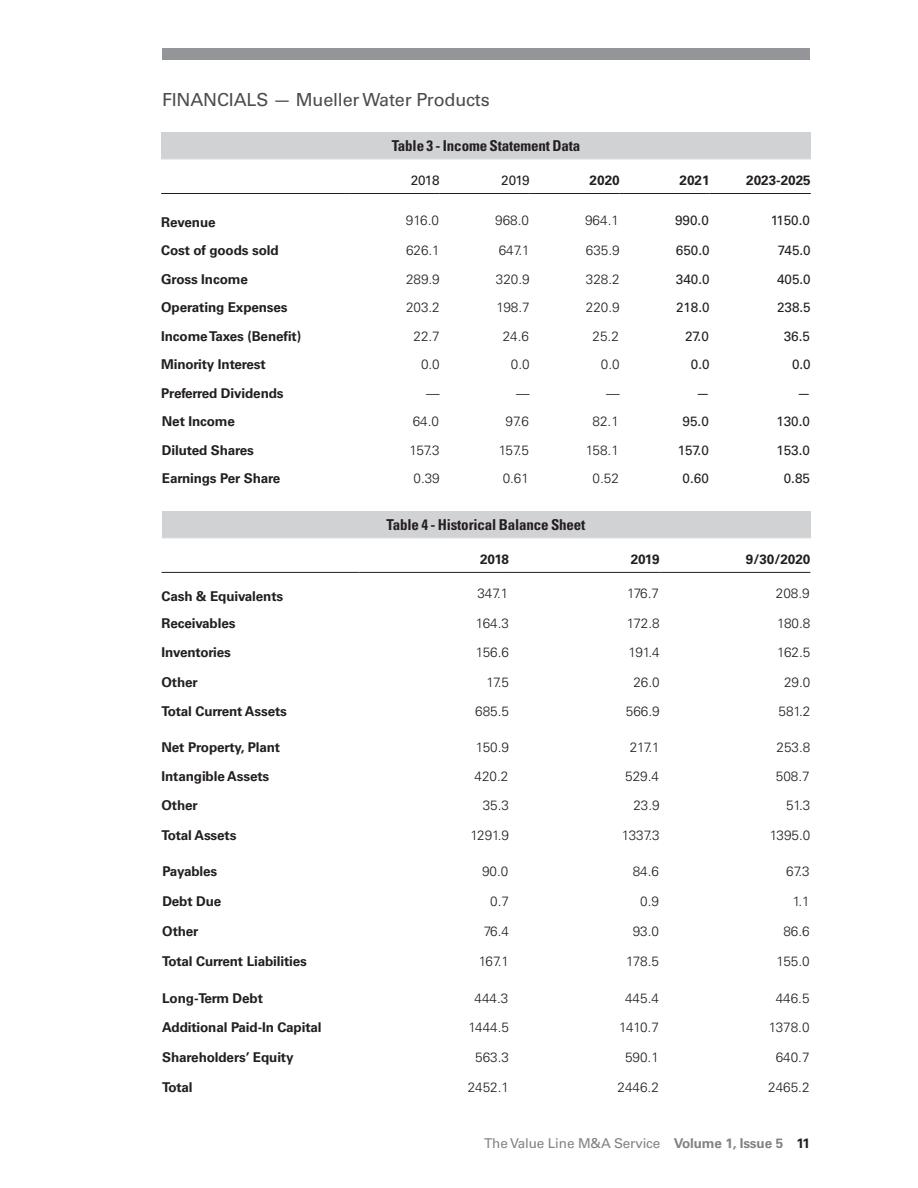
<style>
.page{position:relative;width:918px;height:1188px;background:#fff}
.page>*{position:absolute;margin:0;border:0;box-sizing:border-box;transform-origin:0 0}
.t1{font:18px "Univers LT Std";letter-spacing:-.01em;color:#4b4c4d}
.t2{font:700 condensed 15px "Univers LT Std";letter-spacing:-.01em;color:#231f20}
.t3{font:700 13.5px "Univers LT Std";letter-spacing:-.01em;color:#231f20}
.t4{font:300 13.5px "Univers LT Std";color:#231f20}
.t5{font:13.5px "Univers LT Std";color:#231f20}
.t6{font:13.5px "Univers LT Std";letter-spacing:-.01em;color:#808285}
.s1{font-weight:700}
.s2{font-weight:700;color:#231f20}
</style>
<div class="page">
<div style="left:162px;top:48px;width:648px;height:12px;background:#939598"></div>
<div style="left:161px;top:132px;width:650px;height:27px;background:#d1d2d4"></div>
<hr style="left:161px;top:159px;width:189px;height:1px;background:#e6e7e9">
<hr style="left:350px;top:159px;width:90px;height:1px;background:#e6e7e9">
<hr style="left:440px;top:159px;width:90px;height:1px;background:#e6e7e9">
<hr style="left:530px;top:159px;width:90px;height:1px;background:#e6e7e9">
<hr style="left:620px;top:159px;width:90px;height:1px;background:#e6e7e9">
<hr style="left:710px;top:159px;width:101px;height:1px;background:#e6e7e9">
<hr style="left:161px;top:193px;width:189px;height:1px;background:#231f20">
<hr style="left:350px;top:193px;width:90px;height:1px;background:#231f20">
<hr style="left:440px;top:193px;width:90px;height:1px;background:#231f20">
<hr style="left:530px;top:193px;width:90px;height:1px;background:#231f20">
<hr style="left:620px;top:193px;width:90px;height:1px;background:#231f20">
<hr style="left:710px;top:193px;width:101px;height:1px;background:#231f20">
<div style="left:162px;top:511px;width:648px;height:27px;background:#d1d2d4"></div>
<hr style="left:162px;top:538px;width:196px;height:1px;background:#e6e7e9">
<hr style="left:358px;top:538px;width:151px;height:1px;background:#e6e7e9">
<hr style="left:509px;top:538px;width:151px;height:1px;background:#e6e7e9">
<hr style="left:660px;top:538px;width:150px;height:1px;background:#e6e7e9">
<hr style="left:162px;top:572px;width:196px;height:1px;background:#231f20">
<hr style="left:358px;top:572px;width:151px;height:1px;background:#231f20">
<hr style="left:509px;top:572px;width:151px;height:1px;background:#231f20">
<hr style="left:660px;top:572px;width:150px;height:1px;background:#231f20">
<h1 class="t1" style="left:162px;top:89px;width:329px">FINANCIALS — Mueller Water Products</h1>
<p class="t2" style="left:392px;top:137px;width:190px">Table 3 - Income Statement Data</p>
<p class="t5" style="left:411px;top:172px;width:31px">2018</p>
<p class="t5" style="left:501px;top:172px;width:30px">2019</p>
<p class="t3" style="left:590px;top:172px;width:32px">2020</p>
<p class="t3" style="left:680px;top:172px;width:32px">2021</p>
<p class="t3" style="left:746px;top:172px;width:66px">2023-2025</p>
<p class="t3" style="left:161px;top:215px;width:56px">Revenue</p>
<p class="t4" style="left:406px;top:212px;width:35px">916.0</p>
<p class="t4" style="left:495px;top:212px;width:35px">968.0</p>
<p class="t4" style="left:585px;top:212px;width:35px">964.1</p>
<p class="t5" style="left:675px;top:212px;width:35px">990.0</p>
<p class="t5" style="left:771px;top:212px;width:41px">1150.0</p>
<p class="t3" style="left:161px;top:242px;width:119px">Cost of goods sold</p>
<p class="t4" style="left:406px;top:242px;width:35px">626.1</p>
<p class="t4" style="left:499px;top:242px;width:32px">647.1</p>
<p class="t4" style="left:586px;top:242px;width:35px">635.9</p>
<p class="t5" style="left:676px;top:242px;width:35px">650.0</p>
<p class="t5" style="left:778px;top:242px;width:35px">745.0</p>
<p class="t3" style="left:161px;top:271px;width:88px">Gross Income</p>
<p class="t4" style="left:406px;top:271px;width:35px">289.9</p>
<p class="t4" style="left:496px;top:271px;width:35px">320.9</p>
<p class="t4" style="left:586px;top:271px;width:35px">328.2</p>
<p class="t5" style="left:676px;top:271px;width:35px">340.0</p>
<p class="t5" style="left:777px;top:271px;width:35px">405.0</p>
<p class="t3" style="left:161px;top:299px;width:128px">Operating Expenses</p>
<p class="t4" style="left:406px;top:299px;width:35px">203.2</p>
<p class="t4" style="left:497px;top:299px;width:35px">198.7</p>
<p class="t4" style="left:586px;top:299px;width:35px">220.9</p>
<p class="t5" style="left:676px;top:299px;width:35px">218.0</p>
<p class="t5" style="left:777px;top:299px;width:35px">238.5</p>
<p class="t3" style="left:161px;top:328px;width:142px">Income Taxes (Benefit)</p>
<p class="t4" style="left:414px;top:328px;width:28px">22.7</p>
<p class="t4" style="left:503px;top:328px;width:28px">24.6</p>
<p class="t4" style="left:593px;top:328px;width:28px">25.2</p>
<p class="t5" style="left:685px;top:328px;width:25px">27.0</p>
<p class="t5" style="left:784px;top:328px;width:28px">36.5</p>
<p class="t3" style="left:161px;top:357px;width:106px">Minority Interest</p>
<p class="t4" style="left:421px;top:356px;width:20px">0.0</p>
<p class="t4" style="left:511px;top:356px;width:20px">0.0</p>
<p class="t4" style="left:601px;top:356px;width:20px">0.0</p>
<p class="t5" style="left:691px;top:356px;width:20px">0.0</p>
<p class="t5" style="left:792px;top:356px;width:20px">0.0</p>
<p class="t3" style="left:161px;top:385px;width:124px">Preferred Dividends</p>
<p class="t4" style="left:426px;top:385px;width:15px">—</p>
<p class="t4" style="left:516px;top:385px;width:15px">—</p>
<p class="t4" style="left:606px;top:385px;width:15px">—</p>
<p class="t5" style="left:696px;top:385px;width:15px">—</p>
<p class="t5" style="left:797px;top:385px;width:15px">—</p>
<p class="t3" style="left:162px;top:414px;width:75px">Net Income</p>
<p class="t4" style="left:413px;top:413px;width:28px">64.0</p>
<p class="t4" style="left:506px;top:413px;width:25px">97.6</p>
<p class="t4" style="left:593px;top:413px;width:28px">82.1</p>
<p class="t5" style="left:683px;top:414px;width:28px">95.0</p>
<p class="t5" style="left:776px;top:414px;width:35px">130.0</p>
<p class="t3" style="left:162px;top:442px;width:94px">Diluted Shares</p>
<p class="t4" style="left:410px;top:442px;width:32px">157.3</p>
<p class="t4" style="left:499px;top:442px;width:32px">157.5</p>
<p class="t4" style="left:586px;top:442px;width:35px">158.1</p>
<p class="t5" style="left:678px;top:442px;width:33px">157.0</p>
<p class="t5" style="left:776px;top:442px;width:35px">153.0</p>
<p class="t3" style="left:162px;top:471px;width:120px">Earnings Per Share</p>
<p class="t4" style="left:414px;top:471px;width:28px">0.39</p>
<p class="t4" style="left:503px;top:471px;width:28px">0.61</p>
<p class="t4" style="left:593px;top:471px;width:28px">0.52</p>
<p class="t5" style="left:683px;top:471px;width:28px">0.60</p>
<p class="t5" style="left:784px;top:471px;width:28px">0.85</p>
<p class="t2" style="left:387px;top:516px;width:200px">Table 4 - Historical Balance Sheet</p>
<p class="t3" style="left:480px;top:551px;width:31px">2018</p>
<p class="t3" style="left:631px;top:551px;width:31px">2019</p>
<p class="t3" style="left:746px;top:551px;width:66px">9/30/2020</p>
<p class="t3" style="left:162px;top:588px;width:123px">Cash &amp; Equivalents</p>
<p class="t4" style="left:477px;top:585px;width:32px">347.1</p>
<p class="t4" style="left:627px;top:585px;width:33px">176.7</p>
<p class="t4" style="left:776px;top:585px;width:35px">208.9</p>
<p class="t3" style="left:162px;top:615px;width:75px">Receivables</p>
<p class="t4" style="left:476px;top:615px;width:35px">164.3</p>
<p class="t4" style="left:627px;top:615px;width:34px">172.8</p>
<p class="t4" style="left:777px;top:615px;width:35px">180.8</p>
<p class="t3" style="left:162px;top:645px;width:71px">Inventories</p>
<p class="t4" style="left:476px;top:644px;width:35px">156.6</p>
<p class="t4" style="left:629px;top:644px;width:33px">191.4</p>
<p class="t4" style="left:777px;top:644px;width:35px">162.5</p>
<p class="t3" style="left:162px;top:674px;width:38px">Other</p>
<p class="t4" style="left:487px;top:674px;width:24px">17.5</p>
<p class="t4" style="left:633px;top:674px;width:28px">26.0</p>
<p class="t4" style="left:784px;top:674px;width:28px">29.0</p>
<p class="t3" style="left:162px;top:704px;width:127px">Total Current Assets</p>
<p class="t4" style="left:475px;top:703px;width:35px">685.5</p>
<p class="t4" style="left:626px;top:703px;width:35px">566.9</p>
<p class="t4" style="left:779px;top:703px;width:33px">581.2</p>
<p class="t3" style="left:162px;top:739px;width:120px">Net Property, Plant</p>
<p class="t4" style="left:476px;top:739px;width:35px">150.9</p>
<p class="t4" style="left:630px;top:739px;width:31px">217.1</p>
<p class="t4" style="left:777px;top:739px;width:35px">253.8</p>
<p class="t3" style="left:162px;top:769px;width:109px">Intangible Assets</p>
<p class="t4" style="left:475px;top:768px;width:35px">420.2</p>
<p class="t4" style="left:625px;top:768px;width:35px">529.4</p>
<p class="t4" style="left:776px;top:768px;width:35px">508.7</p>
<p class="t3" style="left:162px;top:798px;width:38px">Other</p>
<p class="t4" style="left:483px;top:797px;width:28px">35.3</p>
<p class="t4" style="left:633px;top:797px;width:28px">23.9</p>
<p class="t4" style="left:786px;top:797px;width:26px">51.3</p>
<p class="t3" style="left:162px;top:827px;width:76px">Total Assets</p>
<p class="t4" style="left:470px;top:827px;width:40px">1291.9</p>
<p class="t4" style="left:622px;top:827px;width:39px">1337.3</p>
<p class="t4" style="left:770px;top:827px;width:42px">1395.0</p>
<p class="t3" style="left:162px;top:864px;width:56px">Payables</p>
<p class="t4" style="left:482px;top:863px;width:28px">90.0</p>
<p class="t4" style="left:633px;top:863px;width:28px">84.6</p>
<p class="t4" style="left:786px;top:863px;width:25px">67.3</p>
<p class="t3" style="left:162px;top:893px;width:61px">Debt Due</p>
<p class="t4" style="left:490px;top:893px;width:20px">0.7</p>
<p class="t4" style="left:640px;top:893px;width:20px">0.9</p>
<p class="t4" style="left:793px;top:893px;width:18px">1.1</p>
<p class="t3" style="left:162px;top:923px;width:38px">Other</p>
<p class="t4" style="left:484px;top:923px;width:27px">76.4</p>
<p class="t4" style="left:633px;top:923px;width:28px">93.0</p>
<p class="t4" style="left:783px;top:923px;width:28px">86.6</p>
<p class="t3" style="left:162px;top:953px;width:146px">Total Current Liabilities</p>
<p class="t4" style="left:479px;top:953px;width:32px">167.1</p>
<p class="t4" style="left:626px;top:953px;width:34px">178.5</p>
<p class="t4" style="left:777px;top:953px;width:35px">155.0</p>
<p class="t3" style="left:162px;top:990px;width:102px">Long-Term Debt</p>
<p class="t4" style="left:474px;top:990px;width:35px">444.3</p>
<p class="t4" style="left:625px;top:990px;width:35px">445.4</p>
<p class="t4" style="left:776px;top:990px;width:35px">446.5</p>
<p class="t3" style="left:162px;top:1020px;width:161px">Additional Paid-In Capital</p>
<p class="t4" style="left:468px;top:1019px;width:42px">1444.5</p>
<p class="t4" style="left:619px;top:1019px;width:41px">1410.7</p>
<p class="t4" style="left:769px;top:1019px;width:42px">1378.0</p>
<p class="t3" style="left:162px;top:1049px;width:133px">Shareholders’ Equity</p>
<p class="t4" style="left:475px;top:1049px;width:35px">563.3</p>
<p class="t4" style="left:625px;top:1049px;width:35px">590.1</p>
<p class="t4" style="left:776px;top:1049px;width:35px">640.7</p>
<p class="t3" style="left:162px;top:1079px;width:32px">Total</p>
<p class="t4" style="left:468px;top:1079px;width:43px">2452.1</p>
<p class="t4" style="left:618px;top:1079px;width:43px">2446.2</p>
<p class="t4" style="left:768px;top:1079px;width:43px">2465.2</p>
<p class="t6" style="left:484px;top:1135px;width:327px">The Value Line M&amp;A Service <span class="s1">Volume 1, Issue 5</span> <span class="s2">11</span></p>
</div>
